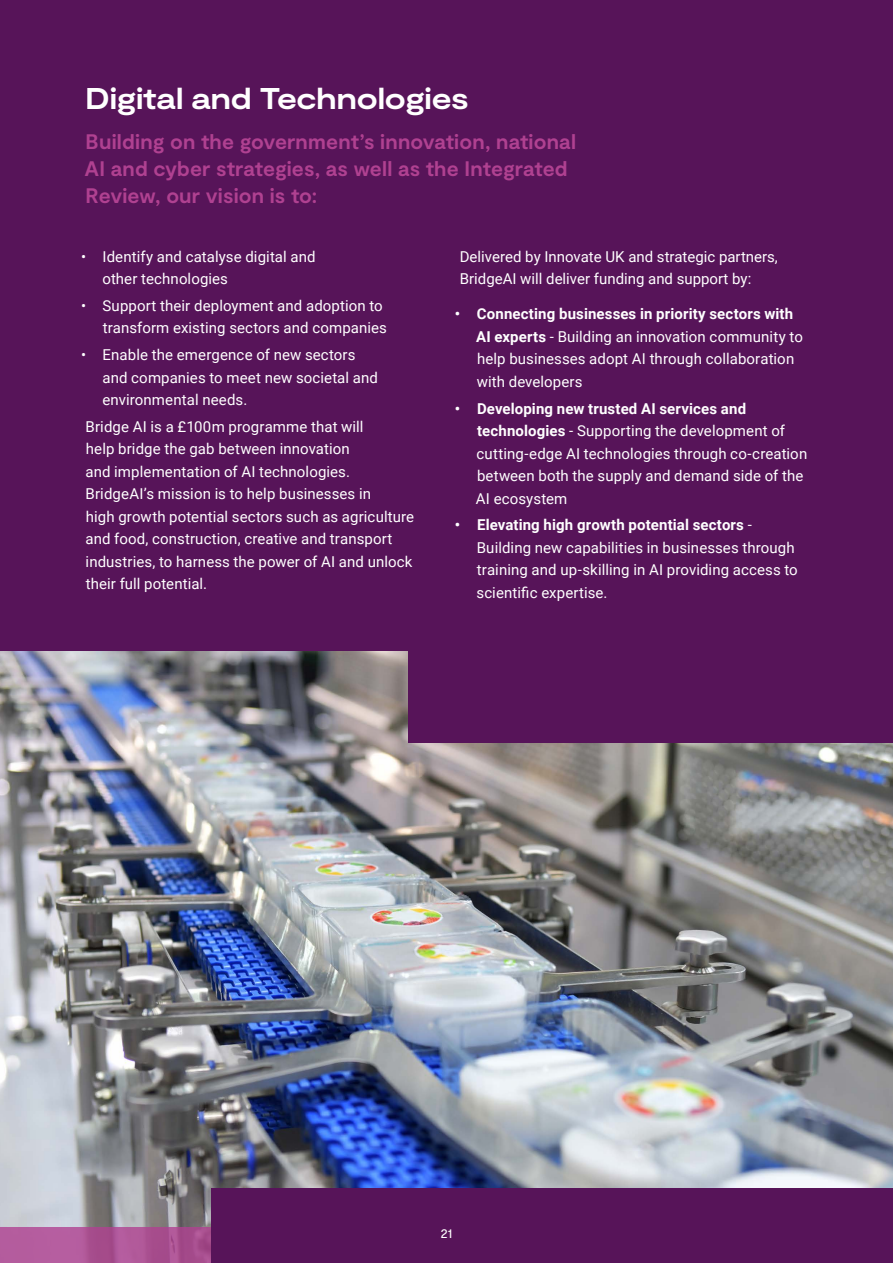
<style>
.page{position:relative;width:893px;height:1263px;background:#fff}
.page>*{position:absolute;margin:0;border:0;box-sizing:border-box;transform-origin:0 0}
.t1{font:700 expanded 30px "Moderat";letter-spacing:-.005em;color:#fff}
.t2{font:700 21px/27px "Moderat";letter-spacing:.005em;color:#b04191}
.t3{font:15px/22.5px "Roboto";letter-spacing:.005em;color:#fff}
.t4{font:13.5px "Moderat";color:#fff}
.s1{font-weight:700}
</style>
<div class="page">
<div style="left:0;top:0;width:893px;height:782px;background:#571459"></div>
<img style="left:0;top:651px;width:893px;height:576px">
<div style="left:408px;top:560px;width:485px;height:183px;background:#571459"></div>
<svg style="left:0;top:1227px;width:211px;height:36px;fill:#b25a9a"></svg>
<div style="left:211px;top:1188px;width:682px;height:75px;background:#571459"></div>
<h1 class="t1" style="left:85px;top:81px;width:385px">Digital and Technologies</h1>
<h2 class="t2" style="left:85px;top:129px;width:493px">Building on the government’s innovation, national<br>AI and cyber strategies, as well as the Integrated<br>Review, our vision is to:</h2>
<p class="t3" style="left:102px;top:244px;width:215px;text-indent:-21px">• Identify and catalyse digital and other technologies</p>
<p class="t3" style="left:81px;top:294px;width:307px;text-align:right">• Support their deployment and adoption to transform existing sectors and companies</p>
<p class="t3" style="left:102px;top:343px;width:277px;text-indent:-21px">• Enable the emergence of new sectors and companies to meet new societal and environmental needs.</p>
<p class="t3" style="left:85px;top:415px;width:330px">Bridge AI is a £100m programme that will<br>help bridge the gab between innovation<br>and implementation of AI technologies.<br>BridgeAI’s mission is to help businesses in<br>high growth potential sectors such as agriculture and food, construction, creative and transport industries, to harness the power of AI and unlock their full potential.</p>
<p class="t3" style="left:460px;top:244px;width:320px">Delivered by Innovate UK and strategic partners,<br>BridgeAI will deliver funding and support by:</p>
<p class="t3" style="left:476px;top:302px;width:328px;text-indent:-21px"><span class="s1">• Connecting businesses in priority sectors with AI experts</span> - Building an innovation community to help businesses adopt AI through collaboration with developers</p>
<p class="t3" style="left:476px;top:396px;width:333px;text-indent:-21px"><span class="s1">• Developing new trusted AI services and technologies</span> - Supporting the development of cutting-edge AI technologies through co-creation between both the supply and demand side of the AI ecosystem</p>
<p class="t3" style="left:476px;top:513px;width:323px;text-indent:-22px"><span class="s1">• Elevating high growth potential sectors</span> - Building new capabilities in businesses through training and up-skilling in AI providing access to scientific expertise.</p>
<p class="t4" style="left:440px;top:1225px;width:14px">21</p>
</div>
